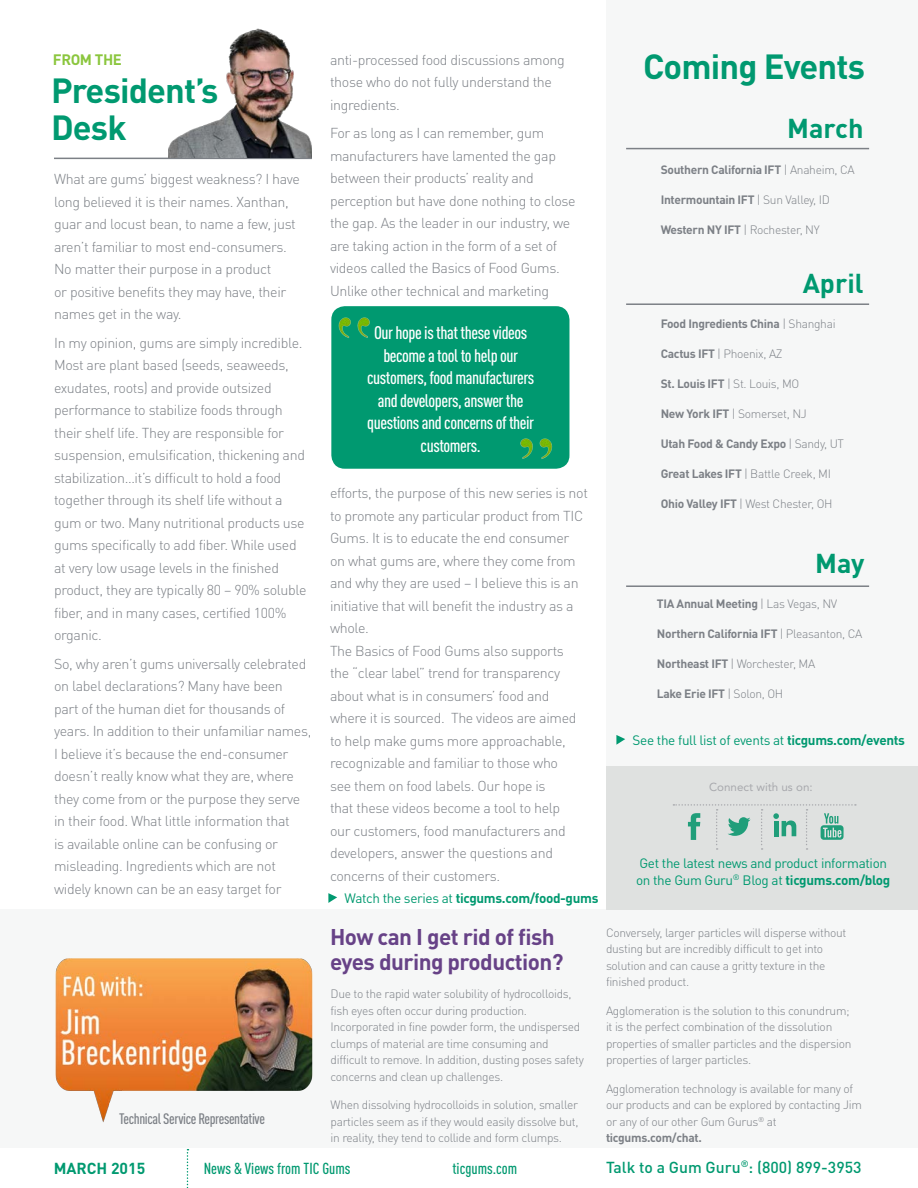
<style>
.page{position:relative;width:918px;height:1188px;background:#fff}
.page>*{position:absolute;margin:0;border:0;box-sizing:border-box;transform-origin:0 0}
.Headline{font:700 34.5px "DIN Pro";letter-spacing:-.025em;color:#009970}
.Coming_Events{font:700 34.5px "DIN Pro";letter-spacing:-.025em;color:#009970}
.Month{font:700 27px "DIN Pro";color:#009970}
.Subhead_Purple{font:700 22.5px/25.5px "DIN Pro";letter-spacing:-.025em;color:#674287}
.Body_Copy_10_15{font:500 condensed 18px/22.5px "DIN Pro";letter-spacing:-.025em;color:#fff;text-align:center}
.Descriptor{font:500 condensed 15.75px "DIN Pro";color:#009970}
.CTA{font:500 15.75px "DIN Pro";color:#009970}
.Dateline{font:700 15.75px "DIN Pro";color:#009970}
.t1{font:500 condensed 15px "DIN Pro";letter-spacing:-.025em;color:#7c8086}
.Pre-Head{font:700 15px "DIN Pro";letter-spacing:-.025em;color:#8bc63e}
.Body_Copy_10_15-2{font:300 14.25px/22.5px "DIN Pro";letter-spacing:-.025em;color:#7c8086}
.t2{font:13.5px/16.5px "DIN Pro";letter-spacing:-.025em;color:#009970}
.t3{font:700 13.5px "DIN Pro";letter-spacing:-.025em;color:#009970}
.Body_Copy_10_15-3{font:300 12px/16.5px "DIN Pro";letter-spacing:-.025em;color:#7c8086}
.Event_List{font:700 12px "DIN Pro";letter-spacing:-.025em;color:#7c8086}
.Event_List-2{font:300 12px "DIN Pro";letter-spacing:-.025em;color:#7c8086}
.Body_Copy_10_15-4{font:700 12px "DIN Pro";letter-spacing:-.025em;color:#7c8086}
.t4{font:11.55px "Avenir LT Std";color:#a8a9ad}
.s1{font-weight:400}
.s2{font-weight:300}
.s3{font-weight:700}
</style>
<div class="page">
<div style="left:606px;top:0;width:312px;height:869px;background:#f6f7f7"></div>
<div style="left:0;top:909px;width:918px;height:239px;background:#f6f7f7"></div>
<svg style="left:187px;top:1149px;width:1px;height:39px"></svg>
<div style="left:606px;top:766px;width:312px;height:143px;background:#dfe1e0"></div>
<hr style="left:54px;top:158px;width:258px;height:1px;background:#7c8086">
<img style="left:168px;top:28px;width:144px;height:130px">
<img style="left:55px;top:958px;width:258px;height:165px">
<div style="left:331px;top:306px;width:238px;height:163px;background:#009970;border-radius:14px"></div>
<img style="left:331px;top:306px;width:47px;height:37px">
<img style="left:520px;top:438px;width:33px;height:21px">
<svg style="left:328px;top:893px;width:9px;height:10px"></svg>
<hr style="left:626px;top:303px;width:243px;height:2px;background:#7c8086">
<hr style="left:626px;top:585px;width:243px;height:2px;background:#7c8086">
<hr style="left:626px;top:148px;width:243px;height:1px;background:#7c8086">
<svg style="left:673px;top:804px;width:183px;height:46px"></svg>
<svg style="left:616px;top:735px;width:9px;height:10px"></svg>
<p class="Pre-Head" style="left:53px;top:47px;width:71px">FROM THE</p>
<p class="Headline" style="left:51px;top:62px;width:169px">President’s</p>
<p class="Headline" style="left:51px;top:99px;width:77px">Desk</p>
<p class="Body_Copy_10_15-2" style="left:54px;top:167px;width:247px">What are gums’ biggest weakness? I have long believed it is their names. Xanthan, guar and locust bean, to name a few, just aren’t familiar to most end-consumers.<br>No matter their purpose in a product<br>or positive benefits they may have, their names get in the way.</p>
<p class="Body_Copy_10_15-2" style="left:54px;top:330px;width:254px">In my opinion, gums are simply incredible.<br>Most are plant based (seeds, seaweeds, exudates, roots) and provide outsized performance to stabilize foods through their shelf life. They are responsible for suspension, emulsification, thickening and stabilization…it’s difficult to hold a food together through its shelf life without a gum or two. Many nutritional products use gums specifically to add fiber. While used at very low usage levels in the finished product, they are typically 80 – 90% soluble fiber, and in many cases, certified 100% organic.</p>
<p class="Body_Copy_10_15-2" style="left:54px;top:651px;width:259px">So, why aren’t gums universally celebrated on label declarations? Many have been<br>part of the human diet for thousands of years. In addition to their unfamiliar names, I believe it’s because the end-consumer doesn’t really know what they are, where they come from or the purpose they serve in their food. What little information that<br>is available online can be confusing or misleading. Ingredients which are not widely known can be an easy target for</p>
<p class="t1" style="left:119px;top:1108px;width:147px">Technical Service Representative</p>
<p class="Body_Copy_10_15-2" style="left:330px;top:47px;width:236px">anti-processed food discussions among those who do not fully understand the ingredients.</p>
<p class="Body_Copy_10_15-2" style="left:330px;top:121px;width:247px">For as long as I can remember, gum manufacturers have lamented the gap between their products’ reality and perception but have done nothing to close the gap. As the leader in our industry, we are taking action in the form of a set of videos called the Basics of Food Gums.<br>Unlike other technical and marketing</p>
<p class="Body_Copy_10_15" style="left:367px;top:320px;width:169px">Our hope is that these videos become a tool to help our customers, food manufacturers and developers, answer the questions and concerns of their customers.</p>
<p class="Body_Copy_10_15-2" style="left:330px;top:481px;width:260px">efforts, the purpose of this new series is not to promote any particular product from TIC Gums. It is to educate the end consumer<br>on what gums are, where they come from and why they are used – I believe this is an initiative that will benefit the industry as a whole.</p>
<p class="Body_Copy_10_15-2" style="left:330px;top:638px;width:248px">The Basics of Food Gums also supports the “clear label” trend for transparency about what is in consumers’ food and where it is sourced. The videos are aimed to help make gums more approachable, recognizable and familiar to those who see them on food labels. Our hope is<br>that these videos become a tool to help our customers, food manufacturers and developers, answer the questions and concerns of their customers.</p>
<p class="t3" style="left:345px;top:887px;width:255px"><span class="s1">Watch the series at</span> ticgums.com/food-gums</p>
<p class="Coming_Events" style="left:643px;top:38px;width:223px">Coming Events</p>
<p class="Month" style="left:787px;top:106px;width:78px">March</p>
<p class="Event_List" style="left:661px;top:160px;width:195px">Southern California IFT <span class="s2">| Anaheim, CA</span></p>
<p class="Event_List" style="left:661px;top:190px;width:171px">Intermountain IFT <span class="s2">| Sun Valley, ID</span></p>
<p class="Event_List-2" style="left:661px;top:221px;width:161px"><span class="s3">Western NY IFT</span> | Rochester, NY</p>
<p class="Month" style="left:803px;top:261px;width:62px">April</p>
<p class="Event_List" style="left:661px;top:314px;width:176px">Food Ingredients China <span class="s2">| Shanghai</span></p>
<p class="Event_List-2" style="left:661px;top:345px;width:123px"><span class="s3">Cactus IFT</span> | Phoenix, AZ</p>
<p class="Event_List-2" style="left:661px;top:375px;width:140px"><span class="s3">St. Louis IFT</span> | St. Louis, MO</p>
<p class="Event_List-2" style="left:661px;top:405px;width:148px"><span class="s3">New York IFT</span> | Somerset, NJ</p>
<p class="Event_List" style="left:661px;top:434px;width:185px">Utah Food &amp; Candy Expo <span class="s2">| Sandy, UT</span></p>
<p class="Event_List-2" style="left:661px;top:465px;width:172px"><span class="s3">Great Lakes IFT</span> | Battle Creek, MI</p>
<p class="Event_List-2" style="left:661px;top:495px;width:173px"><span class="s3">Ohio Valley IFT</span> | West Chester, OH</p>
<p class="Month" style="left:815px;top:541px;width:51px">May</p>
<p class="Event_List" style="left:657px;top:593px;width:182px">TIA Annual Meeting <span class="s2">| Las Vegas, NV</span></p>
<p class="Event_List" style="left:657px;top:623px;width:207px">Northern California IFT <span class="s2">| Pleasanton, CA</span></p>
<p class="Event_List-2" style="left:657px;top:654px;width:160px"><span class="s3">Northeast IFT</span> | Worchester, MA</p>
<p class="Event_List" style="left:657px;top:683px;width:128px">Lake Erie IFT <span class="s2">| Solon, OH</span></p>
<p class="t2" style="left:633px;top:730px;width:274px">See the full list of events at <span class="s3">ticgums.com/events</span></p>
<p class="t4" style="left:709px;top:780px;width:105px">Connect with us on:</p>
<p class="t2" style="left:636px;top:854px;width:256px">Get the latest news and product information on the Gum Guru<sup>®</sup> Blog at <span class="s3">ticgums.com/blog</span></p>
<p class="Subhead_Purple" style="left:330px;top:921px;width:235px">How can I get rid of fish eyes during production?</p>
<p class="Body_Copy_10_15-3" style="left:331px;top:985px;width:255px">Due to the rapid water solubility of hydrocolloids, fish eyes often occur during production.<br>Incorporated in fine powder form, the undispersed clumps of material are time consuming and difficult to remove. In addition, dusting poses safety concerns and clean up challenges.</p>
<p class="Body_Copy_10_15-3" style="left:331px;top:1096px;width:249px;text-align:justify">When dissolving hydrocolloids in solution, smaller particles seem as if they would easily dissolve but, in reality, they tend to collide and form clumps.</p>
<p class="Body_Copy_10_15-3" style="left:606px;top:923px;width:242px">Conversely, larger particles will disperse without dusting but are incredibly difficult to get into solution and can cause a gritty texture in the finished product.</p>
<p class="Body_Copy_10_15-3" style="left:606px;top:1001px;width:247px">Agglomeration is the solution to this conundrum; it is the perfect combination of the dissolution properties of smaller particles and the dispersion properties of larger particles.</p>
<p class="Body_Copy_10_15-3" style="left:606px;top:1079px;width:257px">Agglomeration technology is available for many of our products and can be explored by contacting Jim or any of our other Gum Gurus<sup>®</sup> at</p>
<p class="Body_Copy_10_15-4" style="left:606px;top:1128px;width:97px">ticgums.com/chat.</p>
<p class="Dateline" style="left:54px;top:1155px;width:93px">MARCH 2015</p>
<p class="Descriptor" style="left:204px;top:1157px;width:148px">News &amp; Views from TIC Gums</p>
<p class="Descriptor" style="left:453px;top:1157px;width:66px">ticgums.com</p>
<p class="CTA" style="left:606px;top:1154px;width:257px">Talk to a Gum Guru<sup>®</sup>: (800) 899-3953</p>
</div>
